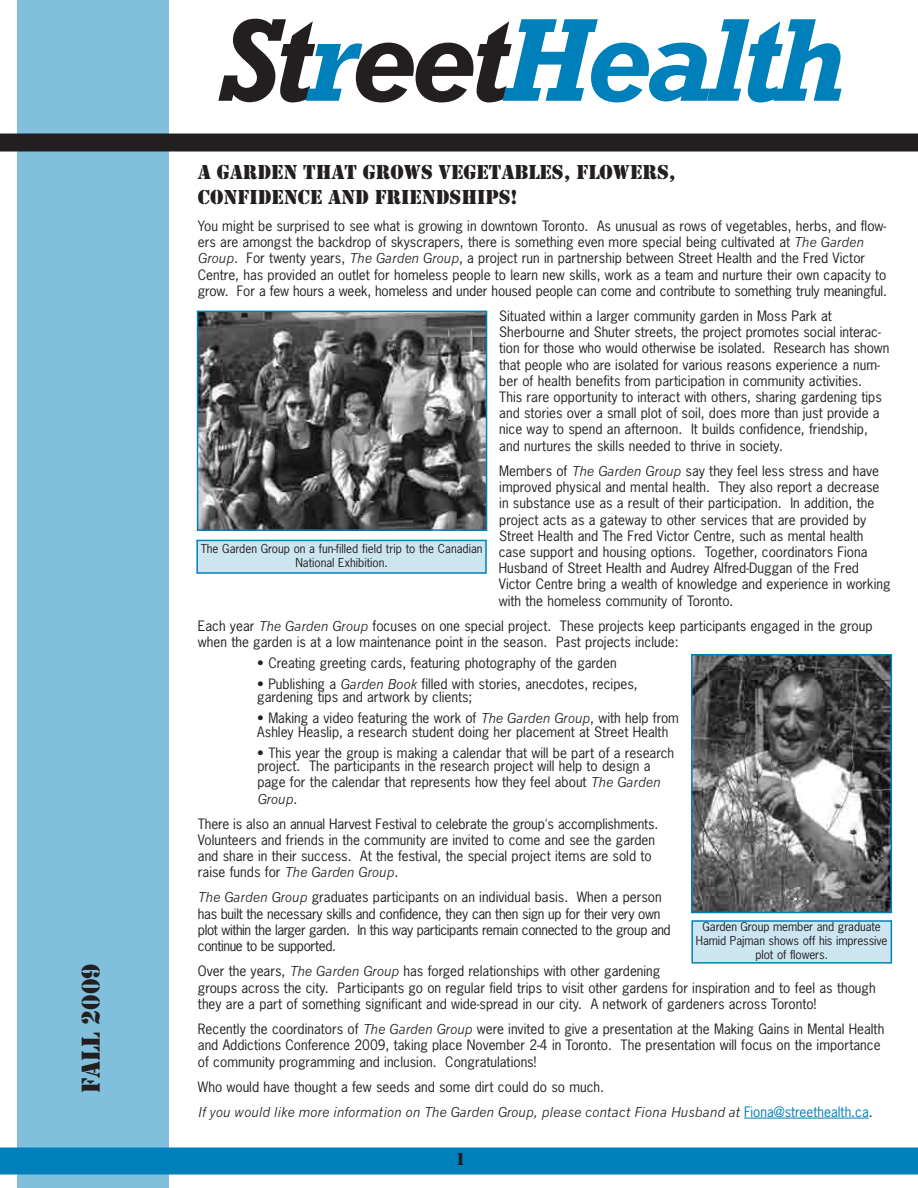
<style>
.page{position:relative;width:918px;height:1188px;background:#fff}
.page>*{position:absolute;margin:0;border:0;box-sizing:border-box;transform-origin:0 0}
.t1{font:italic 700 120px "Rockwell";letter-spacing:-.055em;color:#0080ba}
.t2{font:27px "Stencil";color:#231f20}
.t3{font:21px/25.2px "Stencil";color:#231f20}
.t4{font:18px "Stencil";color:#231f20}
.t5{font:13.5px/16.2px "News Gothic";color:#231f20}
.t6{font:13.5px/16.4px "News Gothic";letter-spacing:-.025em;color:#231f20}
.t7{font:italic 13.5px/25px "News Gothic";color:#231f20}
.t8{font:11.7px/14px "News Gothic";letter-spacing:-.005em;color:#231f20;text-align:center}
.s1{color:#231f20}
.s2{font-style:italic}
.s3{font-style:normal}
.s4{font-style:normal;color:#0080ba}
</style>
<div class="page">
<div style="left:18px;top:0;width:151px;height:1188px;background:#80c0dc"></div>
<div style="left:0;top:134px;width:918px;height:18px;background:#231f20"></div>
<div style="left:0;top:1148px;width:918px;height:26px;background:#0080ba"></div>
<hr style="left:744px;top:1118px;width:56px;height:1px;background:#0080ba">
<hr style="left:800px;top:1118px;width:69px;height:1px;background:#0080ba">
<img style="left:694px;top:657px;width:195px;height:253px">
<div style="left:691px;top:654px;width:201px;height:259px;border:2px solid #0080ba"></div>
<div style="left:692px;top:921px;width:199px;height:42px;background:#cce6f1"></div>
<div style="left:691px;top:920px;width:201px;height:44px;border:2px solid #0080ba"></div>
<img style="left:200px;top:314px;width:284px;height:214px">
<div style="left:197px;top:311px;width:290px;height:220px;border:2px solid #0080ba"></div>
<div style="left:197px;top:540px;width:289px;height:33px;background:#cce6f1"></div>
<div style="left:196px;top:540px;width:291px;height:34px;border:2px solid #0080ba"></div>
<h2 class="t2" style="left:75px;top:1093px;width:132px;rotate:-90deg">FALL 2009</h2>
<h1 class="t1" style="left:217px;top:-11px;width:630px"><span class="s1">St</span>r<span class="s1">eet</span>Health</h1>
<h3 class="t3" style="left:198px;top:159px;width:480px">A GARDEN THAT GROWS VEGETABLES, FLOWERS,<br>CONFIDENCE AND FRIENDSHIPS!</h3>
<p class="t5" style="left:198px;top:218px;width:691px">You might be surprised to see what is growing in downtown Toronto. As unusual as rows of vegetables, herbs, and flow&shy;ers are amongst the backdrop of skyscrapers, there is something even more special being cultivated at <span class="s2">The Garden Group</span>. For twenty years, <span class="s2">The Garden Group</span>, a project run in partnership between Street Health and the Fred Victor Centre, has provided an outlet for homeless people to learn new skills, work as a team and nurture their own capacity to grow. For a few hours a week, homeless and under housed people can come and contribute to something truly meaningful.</p>
<p class="t5" style="left:499px;top:308px;width:392px">Situated within a larger community garden in Moss Park at Sherbourne and Shuter streets, the project promotes social interac&shy;tion for those who would otherwise be isolated. Research has shown that people who are isolated for various reasons experience a num&shy;ber of health benefits from participation in community activities.<br>This rare opportunity to interact with others, sharing gardening tips and stories over a small plot of soil, does more than just provide a nice way to spend an afternoon. It builds confidence, friendship, and nurtures the skills needed to thrive in society.</p>
<p class="t5" style="left:499px;top:463px;width:393px">Members of <span class="s2">The Garden Group</span> say they feel less stress and have improved physical and mental health. They also report a decrease in substance use as a result of their participation. In addition, the project acts as a gateway to other services that are provided by Street Health and The Fred Victor Centre, such as mental health case support and housing options. Together, coordinators Fiona Husband of Street Health and Audrey Alfred-Duggan of the Fred Victor Centre bring a wealth of knowledge and experience in working with the homeless community of Toronto.</p>
<p class="t5" style="left:198px;top:618px;width:676px">Each year <span class="s2">The Garden Group</span> focuses on one special project. These projects keep participants engaged in the group when the garden is at a low maintenance point in the season. Past projects include:</p>
<p class="t5" style="left:257px;top:655px;width:361px">• Creating greeting cards, featuring photography of the garden</p>
<p class="t5" style="left:257px;top:678px;width:382px;line-height:13.4px">• Publishing a <span class="s2">Garden Book</span> filled with stories, anecdotes, recipes, gardening tips and artwork by clients;</p>
<p class="t5" style="left:257px;top:712px;width:423px;line-height:13.4px">• Making a video featuring the work of <span class="s2">The Garden Group</span>, with help from<br>Ashley Heaslip, a research student doing her placement at Street Health</p>
<p class="t5" style="left:257px;top:747px;width:418px;line-height:13px">• This year the group is making a calendar that will be part of a research project. The participants in the research project will help to design a</p>
<p class="t5" style="left:257px;top:774px;width:405px">page for the calendar that represents how they feel about <span class="s2">The Garden<br>Group</span>.</p>
<p class="t5" style="left:198px;top:816px;width:462px">There is also an annual Harvest Festival to celebrate the group's accomplishments.<br>Volunteers and friends in the community are invited to come and see the garden and share in their success. At the festival, the special project items are sold to raise funds for <span class="s2">The Garden Group</span>.</p>
<p class="t6" style="left:198px;top:889px;width:474px"><span class="s2">The Garden Group</span> graduates participants on an individual basis. When a person has built the necessary skills and confidence, they can then sign up for their very own plot within the larger garden. In this way participants remain connected to the group and continue to be supported.</p>
<p class="t5" style="left:198px;top:963px;width:679px">Over the years, <span class="s2">The Garden Group</span> has forged relationships with other gardening<br>groups across the city. Participants go on regular field trips to visit other gardens for inspiration and to feel as though they are a part of something significant and wide-spread in our city. A network of gardeners across Toronto!</p>
<p class="t5" style="left:198px;top:1021px;width:688px">Recently the coordinators of <span class="s2">The Garden Group</span> were invited to give a presentation at the Making Gains in Mental Health and Addictions Conference 2009, taking place November 2-4 in Toronto. The presentation will focus on the importance of community programming and inclusion. Congratulations!</p>
<p class="t7" style="left:198px;top:1075px;width:676px"><span class="s3">Who would have thought a few seeds and some dirt could do so much.<br></span>If you would like more information on The Garden Group, please contact Fiona Husband at <span class="s4">Fiona@streethealth.ca</span><span class="s3">.</span></p>
<p class="t8" style="left:201px;top:542px;width:283px">The Garden Group on a fun-filled field trip to the Canadian<br>National Exhibition.</p>
<p class="t8" style="left:696px;top:920px;width:193px">Garden Group member and graduate<br>Hamid Pajman shows off his impressive plot of flowers.</p>
<h3 class="t4" style="left:456px;top:1148px;width:12px">1</h3>
</div>
